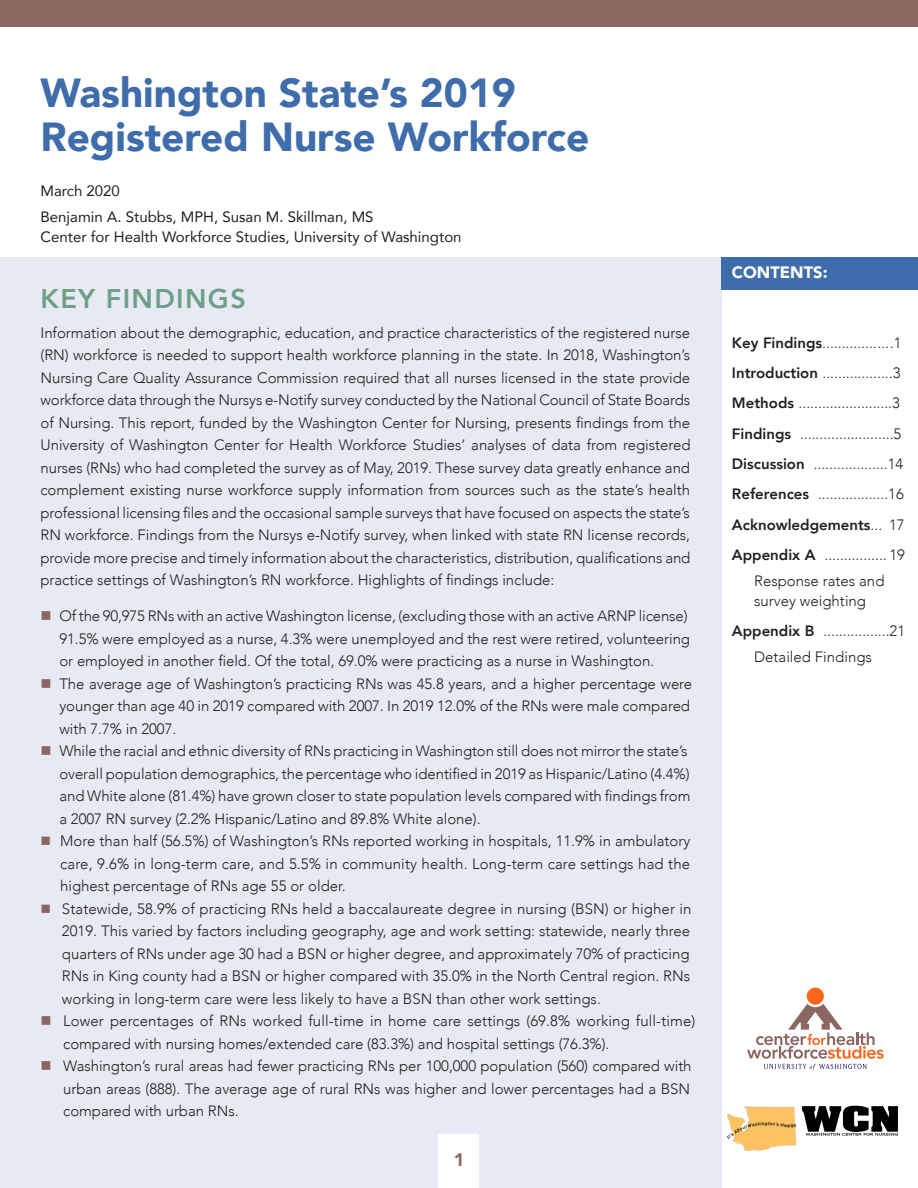
<style>
.page{position:relative;width:918px;height:1188px;background:#fff}
.page>*{position:absolute;margin:0;border:0;box-sizing:border-box;transform-origin:0 0}
.Main_Header{font:900 40.5px/45px "Avenir";color:#3f6dab}
.Subhead_1{font:800 27px "Avenir";letter-spacing:.05em;color:#6ea087}
.Facts{font:900 18px "Avenir";color:#8b6761}
.Headers_Garamond{font:900 16.5px "Avenir";color:#fff}
.Body_Copy{font:300 15px/22.5px "Avenir";letter-spacing:-.005em;color:#231f20}
.Body{font:300 15px/22.5px "Avenir";color:#231f20;text-align:justify}
.Contents{font:300 15px/19.5px "Avenir";color:#231f20}
.Authors{font:15px "Avenir";color:#231f20}
.Contents-2{font:italic 300 15px "Avenir";color:#231f20}
.Contents-3{font:800 15px "Avenir";color:#231f20}
.s1{color:#8b6761}
.s2{font-weight:800}
.s3{font-weight:800;font-style:normal}
.s4{font-style:normal}
.s5{font-weight:300}
</style>
<div class="page">
<div style="left:0;top:258px;width:721px;height:930px;background:#e7eaf3"></div>
<div style="left:439px;top:1134px;width:40px;height:54px;background:#fff"></div>
<div style="left:721px;top:258px;width:197px;height:32px;background:#3f6dab"></div>
<div style="left:0;top:0;width:918px;height:27px;background:#8b6761"></div>
<div style="left:807px;top:988px;width:17px;height:17px;background:#ff661c;border-radius:50%"></div>
<svg style="left:747px;top:1004px;width:137px;height:67px"></svg>
<img style="left:726px;top:1105px;width:171px;height:46px">
<p class="Main_Header" style="left:40px;top:69px;width:550px">Washington State’s 2019<br>Registered Nurse Workforce</p>
<p class="Authors" style="left:40px;top:179px;width:81px">March 2020</p>
<p class="Authors" style="left:40px;top:205px;width:335px">Benjamin A. Stubbs, MPH, Susan M. Skillman, MS</p>
<p class="Authors" style="left:40px;top:225px;width:423px">Center for Health Workforce Studies, University of Washington</p>
<p class="Subhead_1" style="left:40px;top:278px;width:207px">KEY FINDINGS</p>
<p class="Body_Copy" style="left:40px;top:321px;width:652px;text-align:justify">Information about the demographic, education, and practice characteristics of the registered nurse (RN) workforce is needed to support health workforce planning in the state. In 2018, Washington’s Nursing Care Quality Assurance Commission required that all nurses licensed in the state provide workforce data through the Nursys e-Notify survey conducted by the National Council of State Boards of Nursing. This report, funded by the Washington Center for Nursing, presents findings from the University of Washington Center for Health Workforce Studies’ analyses of data from registered nurses (RNs) who had completed the survey as of May, 2019. These survey data greatly enhance and complement existing nurse workforce supply information from sources such as the state’s health professional licensing files and the occasional sample surveys that have focused on aspects the state’s RN workforce. Findings from the Nursys e-Notify survey, when linked with state RN license records, provide more precise and timely information about the characteristics, distribution, qualifications and practice settings of Washington’s RN workforce. Highlights of findings include:</p>
<p class="Body_Copy" style="left:59px;top:605px;width:632px;text-indent:-19px"><span class="s1">■</span> Of the 90,975 RNs with an active Washington license, (excluding those with an active ARNP license)<br>91.5% were employed as a nurse, 4.3% were unemployed and the rest were retired, volunteering or employed in another field. Of the total, 69.0% were practicing as a nurse in Washington.</p>
<p class="Body_Copy" style="left:59px;top:672px;width:634px;text-indent:-19px"><span class="s1">■</span> The average age of Washington’s practicing RNs was 45.8 years, and a higher percentage were younger than age 40 in 2019 compared with 2007. In 2019 12.0% of the RNs were male compared with 7.7% in 2007.</p>
<p class="Body_Copy" style="left:59px;top:740px;width:633px;text-indent:-19px"><span class="s1">■</span> While the racial and ethnic diversity of RNs practicing in Washington still does not mirror the state’s overall population demographics, the percentage who identified in 2019 as Hispanic/Latino (4.4%) and White alone (81.4%) have grown closer to state population levels compared with findings from a 2007 RN survey (2.2% Hispanic/Latino and 89.8% White alone).</p>
<p class="Body" style="left:60px;top:830px;width:632px;text-indent:-20px"><span class="s1">■</span> More than half (56.5%) of Washington’s RNs reported working in hospitals, 11.9% in ambulatory care, 9.6% in long-term care, and 5.5% in community health. Long-term care settings had the highest percentage of RNs age 55 or older.</p>
<p class="Body" style="left:62px;top:897px;width:631px;text-align:left;text-indent:-21px"><span class="s1">■</span> Statewide, 58.9% of practicing RNs held a baccalaureate degree in nursing (BSN) or higher in 2019. This varied by factors including geography, age and work setting: statewide, nearly three quarters of RNs under age 30 had a BSN or higher degree, and approximately 70% of practicing RNs in King county had a BSN or higher compared with 35.0% in the North Central region. RNs working in long-term care were less likely to have a BSN than other work settings.</p>
<p class="Body_Copy" style="left:63px;top:1010px;width:634px;text-indent:-23px"><span class="s1">■</span> Lower percentages of RNs worked full-time in home care settings (69.8% working full-time) compared with nursing homes/extended care (83.3%) and hospital settings (76.3%).</p>
<p class="Body_Copy" style="left:63px;top:1055px;width:630px;text-align:justify;text-indent:-23px"><span class="s1">■</span> Washington’s rural areas had fewer practicing RNs per 100,000 population (560) compared with urban areas (888). The average age of rural RNs was higher and lower percentages had a BSN compared with urban RNs.</p>
<p class="Facts" style="left:454px;top:1144px;width:12px">1</p>
<p class="Headers_Garamond" style="left:732px;top:258px;width:97px">CONTENTS:</p>
<p class="Contents" style="left:732px;top:333px;width:171px"><span class="s2">Key Findings</span>..................1</p>
<p class="Contents" style="left:732px;top:363px;width:170px"><span class="s2">Introduction</span> ..................3</p>
<p class="Contents" style="left:732px;top:394px;width:170px"><span class="s2">Methods</span> ........................3</p>
<p class="Contents" style="left:732px;top:424px;width:171px"><span class="s2">Findings</span> ........................5</p>
<p class="Contents-2" style="left:732px;top:455px;width:173px"><span class="s3">Discussion</span> ...................<span class="s4">14</span></p>
<p class="Contents" style="left:732px;top:484px;width:173px"><span class="s2">References</span> ..................16</p>
<p class="Contents-3" style="left:732px;top:513px;width:174px">Acknowledgements<span class="s5">... 17</span></p>
<p class="Contents" style="left:732px;top:545px;width:175px"><span class="s2">Appendix A</span> ................ 19</p>
<p class="Contents" style="left:754px;top:571px;width:132px">Response rates and survey weighting</p>
<p class="Contents" style="left:732px;top:621px;width:175px"><span class="s2">Appendix B</span> .................21</p>
<p class="Contents" style="left:754px;top:647px;width:119px">Detailed Findings</p>
</div>
